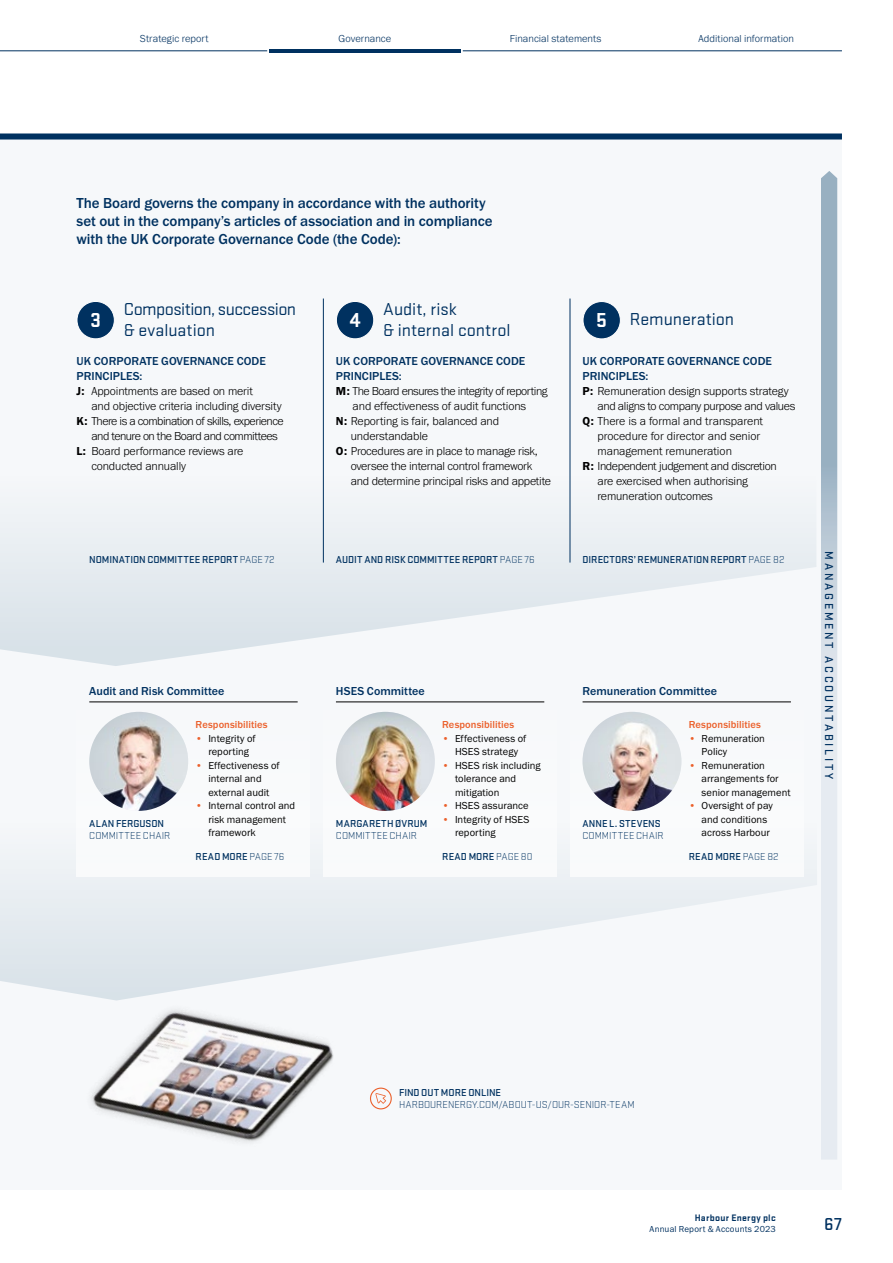
<style>
.page{position:relative;width:893px;height:1263px;background:#fff}
.page>*{position:absolute;margin:0;border:0;box-sizing:border-box;transform-origin:0 0}
.t1{font:700 21px "Stratum 2";color:#fff}
.t2{font:18px/21px "Stratum 2";letter-spacing:-.005em;color:#003160}
.t3{font:18px/21px "Stratum 2";letter-spacing:-.025em;color:#003160}
.t4{font:500 18px "Stratum 2";color:#003160}
.t5{font:500 15px/18px "Franklin Gothic URW";letter-spacing:-.005em;color:#003160}
.t6{font:300 12px "Franklin Gothic URW";letter-spacing:-.02em;color:#000}
.t7{font:500 12px/15px "Franklin Gothic URW";letter-spacing:.005em;color:#003160}
.t8{font:300 12px "Franklin Gothic URW";letter-spacing:-.04em;color:#000}
.t9{font:300 12px "Franklin Gothic URW";color:#000}
.t10{font:500 12px "Stratum 2";letter-spacing:.23em;color:#003160}
.t11{font:10.5px/13.5px "Franklin Gothic URW Boo";letter-spacing:.005em;color:#000}
.t12{font:500 10.5px "Stratum 2";color:#003160}
.t13{font:300 10.5px "Stratum 2";color:#003160}
.t14{font:300 10.5px "Franklin Gothic URW";letter-spacing:.005em;color:#003160}
.t15{font:500 10.5px "Franklin Gothic URW";letter-spacing:.01em;color:#eb602b}
.t16{font:700 9.75px "Stratum 2";letter-spacing:.025em;color:#003160}
.t17{font:9px "Franklin Gothic URW Boo";letter-spacing:.015em;color:#003160}
.s1{font-family:"Franklin Gothic URW Dem";font-weight:400;color:#000}
.s2{font-weight:300;color:#000}
.s3{font-family:"Franklin Gothic URW Dem";font-weight:400}
.s4{font-weight:300}
.s5{color:#eb602b}
</style>
<div class="page">
<div style="left:0;top:134px;width:842px;height:1056px;background:#f6f8fa"></div>
<svg style="left:0;top:880px;width:817px;height:115px;fill:#e9eef2"></svg>
<svg style="left:0;top:298px;width:816px;height:368px"></svg>
<div style="left:0;top:134px;width:842px;height:6px;background:#003160"></div>
<div style="left:77px;top:679px;width:233px;height:198px;background:#fff"></div>
<img style="left:89px;top:712px;width:99px;height:99px;border-radius:49px">
<svg style="left:821px;top:171px;width:16px;height:988px"></svg>
<hr style="left:323px;top:298px;width:1px;height:264px;background:#003160">
<hr style="left:570px;top:298px;width:1px;height:264px;background:#003160">
<div style="left:323px;top:679px;width:234px;height:198px;background:#fff"></div>
<div style="left:570px;top:679px;width:234px;height:198px;background:#fff"></div>
<img style="left:336px;top:712px;width:99px;height:99px;border-radius:49px">
<img style="left:583px;top:712px;width:98px;height:99px;border-radius:49px">
<img style="left:85px;top:982px;width:277px;height:160px">
<hr style="left:89px;top:702px;width:209px;height:1px;background:#000">
<div style="left:77px;top:301px;width:37px;height:38px;background:#003160;border-radius:50%"></div>
<div style="left:77px;top:301px;width:38px;height:38px;border:1px solid #fff;border-radius:50%"></div>
<div style="left:336px;top:301px;width:38px;height:38px;background:#003160;border-radius:50%"></div>
<div style="left:336px;top:301px;width:38px;height:38px;border:1px solid #fff;border-radius:50%"></div>
<div style="left:583px;top:302px;width:37px;height:37px;background:#003160;border-radius:50%"></div>
<div style="left:583px;top:301px;width:38px;height:38px;border:1px solid #fff;border-radius:50%"></div>
<hr style="left:336px;top:702px;width:208px;height:1px;background:#000">
<hr style="left:583px;top:702px;width:208px;height:1px;background:#000">
<div style="left:370px;top:1087px;width:22px;height:22px;border:1px solid #eb602b;border-radius:50%"></div>
<svg style="left:375px;top:1093px;width:11px;height:11px"></svg>
<hr style="left:269px;top:49px;width:192px;height:3px;background:#003160">
<hr style="left:463px;top:51px;width:379px;height:1px;background:#003160">
<hr style="left:0;top:51px;width:267px;height:1px;background:#003160">
<p class="t14" style="left:140px;top:32px;width:70px">Strategic report</p>
<p class="t14" style="left:339px;top:32px;width:54px">Governance</p>
<p class="t14" style="left:510px;top:32px;width:93px">Financial statements</p>
<p class="t14" style="left:699px;top:32px;width:97px">Additional information</p>
<p class="t5" style="left:77px;top:194px;width:418px">The Board governs the company in accordance with the authority set out in the company’s articles of association and in compliance with the UK Corporate Governance Code (the Code):</p>
<h1 class="t1" style="left:90px;top:305px;width:12px">3</h1>
<h2 class="t3" style="left:124px;top:298px;width:174px">Composition, succession &amp; evaluation</h2>
<h1 class="t1" style="left:350px;top:305px;width:12px">4</h1>
<h2 class="t2" style="left:383px;top:298px;width:129px">Audit, risk<br>&amp; internal control</h2>
<h1 class="t1" style="left:596px;top:306px;width:12px">5</h1>
<h2 class="t2" style="left:630px;top:307px;width:106px">Remuneration</h2>
<p class="t7" style="left:77px;top:353px;width:191px">UK CORPORATE GOVERNANCE CODE<br>PRINCIPLES:<br><span class="s1">J:</span> <span class="s2">Appointments are based on merit</span></p>
<p class="t6" style="left:91px;top:398px;width:192px">and objective criteria including diversity</p>
<p class="t8" style="left:77px;top:413px;width:209px"><span class="s3">K:</span> There is a combination of skills, experience</p>
<p class="t8" style="left:91px;top:428px;width:188px">and tenure on the Board and committees</p>
<p class="t6" style="left:77px;top:443px;width:168px"><span class="s3">L:</span> Board performance reviews are</p>
<p class="t6" style="left:91px;top:458px;width:96px">conducted annually</p>
<p class="t7" style="left:336px;top:353px;width:191px">UK CORPORATE GOVERNANCE CODE</p>
<p class="t7" style="left:336px;top:368px;width:67px">PRINCIPLES:</p>
<p class="t8" style="left:336px;top:383px;width:213px"><span class="s3">M:</span> The Board ensures the integrity of reporting</p>
<p class="t6" style="left:353px;top:398px;width:175px">and effectiveness of audit functions</p>
<p class="t6" style="left:336px;top:413px;width:165px"><span class="s3">N:</span> Reporting is fair, balanced and</p>
<p class="t6" style="left:351px;top:428px;width:79px">understandable</p>
<p class="t6" style="left:336px;top:443px;width:203px"><span class="s3">O:</span> Procedures are in place to manage risk,</p>
<p class="t6" style="left:351px;top:458px;width:183px">oversee the internal control framework</p>
<p class="t6" style="left:351px;top:473px;width:202px">and determine principal risks and appetite</p>
<p class="t7" style="left:583px;top:353px;width:191px">UK CORPORATE GOVERNANCE CODE</p>
<p class="t7" style="left:583px;top:368px;width:67px">PRINCIPLES:</p>
<p class="t6" style="left:583px;top:383px;width:208px"><span class="s3">P:</span> Remuneration design supports strategy</p>
<p class="t6" style="left:597px;top:398px;width:199px">and aligns to company purpose and values</p>
<p class="t9" style="left:583px;top:413px;width:182px"><span class="s3">Q:</span> There is a formal and transparent</p>
<p class="t9" style="left:597px;top:428px;width:164px">procedure for director and senior</p>
<p class="t9" style="left:597px;top:443px;width:136px">management remuneration</p>
<p class="t6" style="left:583px;top:458px;width:196px"><span class="s3">R:</span> Independent judgement and discretion</p>
<p class="t6" style="left:597px;top:473px;width:152px">are exercised when authorising</p>
<p class="t6" style="left:597px;top:488px;width:117px">remuneration outcomes</p>
<p class="t12" style="left:89px;top:552px;width:187px">NOMINATION COMMITTEE REPORT <span class="s4">PAGE 72</span></p>
<p class="t12" style="left:336px;top:552px;width:200px">AUDIT AND RISK COMMITTEE REPORT <span class="s4">PAGE 76</span></p>
<p class="t7" style="left:89px;top:684px;width:137px">Audit and Risk Committee</p>
<p class="t7" style="left:336px;top:684px;width:90px">HSES Committee</p>
<p class="t12" style="left:89px;top:817px;width:76px">ALAN FERGUSON</p>
<p class="t13" style="left:89px;top:829px;width:82px">COMMITTEE CHAIR</p>
<p class="t15" style="left:196px;top:718px;width:74px">Responsibilities</p>
<p class="t11" style="left:196px;top:731px;width:62px;text-align:center"><span class="s5">•</span> Integrity of reporting</p>
<p class="t11" style="left:196px;top:758px;width:86px;text-align:center"><span class="s5">•</span> Effectiveness of internal and external audit</p>
<p class="t11" style="left:208px;top:799px;width:88px;text-indent:-13px"><span class="s5">•</span> Internal control and risk management framework</p>
<p class="t12" style="left:196px;top:850px;width:90px">READ MORE <span class="s4">PAGE 76</span></p>
<p class="t12" style="left:336px;top:817px;width:93px">MARGARETH ØVRUM</p>
<p class="t13" style="left:336px;top:829px;width:82px">COMMITTEE CHAIR</p>
<p class="t15" style="left:442px;top:718px;width:74px">Responsibilities</p>
<p class="t11" style="left:442px;top:731px;width:86px;text-align:center"><span class="s5">•</span> Effectiveness of<br>HSES strategy</p>
<p class="t11" style="left:455px;top:758px;width:87px;text-indent:-13px"><span class="s5">•</span> HSES risk including tolerance and mitigation</p>
<p class="t11" style="left:442px;top:799px;width:88px"><span class="s5">•</span> HSES assurance</p>
<p class="t11" style="left:455px;top:812px;width:76px;text-indent:-13px"><span class="s5">•</span> Integrity of HSES reporting</p>
<p class="t12" style="left:442px;top:850px;width:92px">READ MORE <span class="s4">PAGE 80</span></p>
<p class="t12" style="left:583px;top:552px;width:203px">DIRECTORS’ REMUNERATION REPORT <span class="s4">PAGE 82</span></p>
<p class="t7" style="left:583px;top:684px;width:136px">Remuneration Committee</p>
<p class="t12" style="left:583px;top:817px;width:80px">ANNE L. STEVENS</p>
<p class="t13" style="left:583px;top:829px;width:82px">COMMITTEE CHAIR</p>
<p class="t15" style="left:689px;top:718px;width:74px">Responsibilities</p>
<p class="t11" style="left:702px;top:731px;width:65px;text-indent:-13px"><span class="s5">•</span> Remuneration<br>Policy</p>
<p class="t11" style="left:702px;top:758px;width:90px;text-indent:-13px"><span class="s5">•</span> Remuneration arrangements for senior management</p>
<p class="t11" style="left:702px;top:799px;width:73px;text-indent:-13px"><span class="s5">•</span> Oversight of pay and conditions across Harbour</p>
<p class="t12" style="left:689px;top:850px;width:91px">READ MORE <span class="s4">PAGE 82</span></p>
<p class="t10" style="left:837px;top:551px;width:230px;rotate:90deg">MANAGEMENT ACCOUNTABILITY</p>
<p class="t12" style="left:399px;top:1085px;width:104px">FIND OUT MORE ONLINE</p>
<p class="t13" style="left:399px;top:1098px;width:237px">HARBOURENERGY.COM/ABOUT-US/OUR-SENIOR-TEAM</p>
<p class="t16" style="left:695px;top:1211px;width:82px">Harbour Energy plc</p>
<p class="t17" style="left:650px;top:1223px;width:128px">Annual Report &amp; Accounts 2023</p>
<h2 class="t4" style="left:824px;top:1211px;width:19px">67</h2>
</div>
